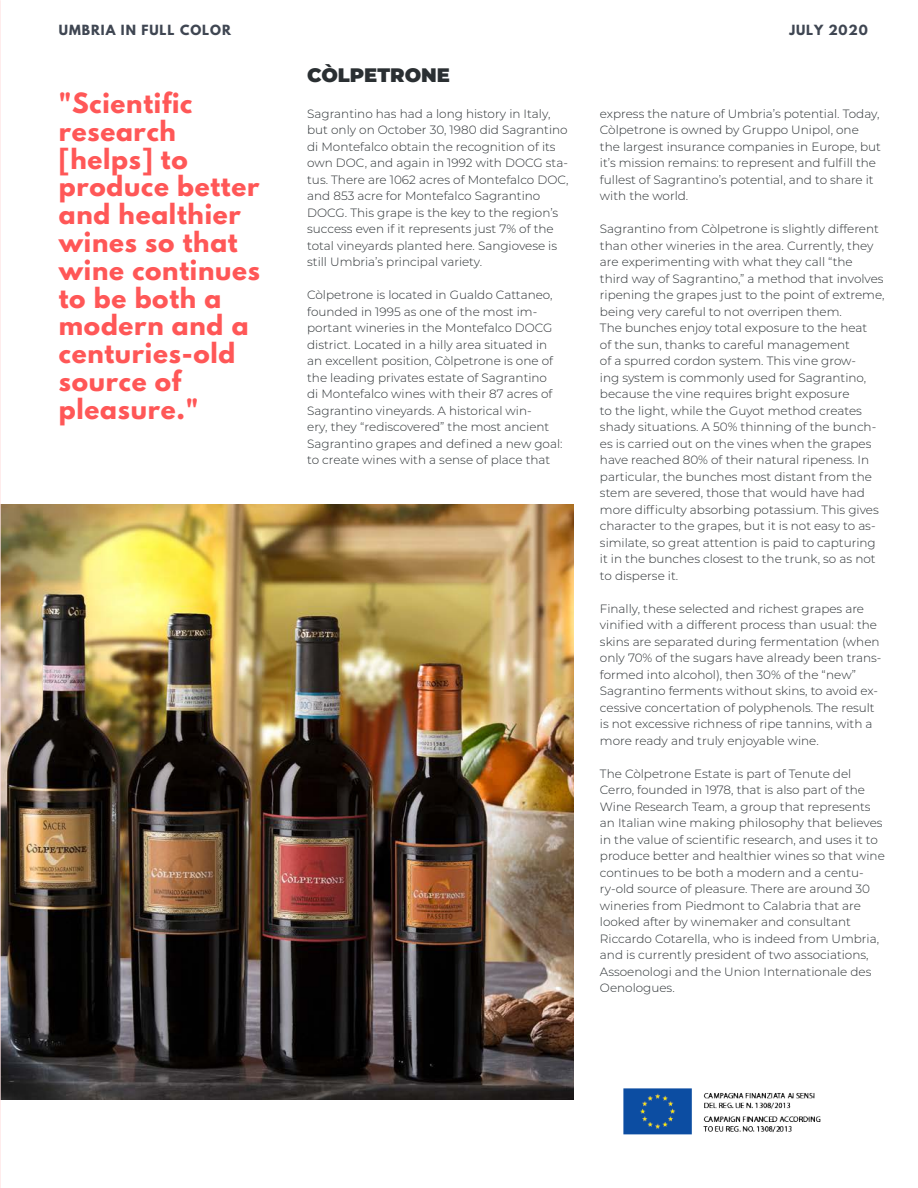
<style>
.page{position:relative;width:918px;height:1188px;background:#fff}
.page>*{position:absolute;margin:0;border:0;box-sizing:border-box;transform-origin:0 0}
.t1{font:700 24.75px/27.8px "League Spartan";letter-spacing:.03em;color:#ff5757}
.Cover_Header_01{font:900 19.5px "Montserrat";color:#2a2f32}
.t2{font:700 12.45px "League Spartan";letter-spacing:.08em;color:#3f4652}
.Cover_Header_01-2{font:300 12px/16.5px "Montserrat";color:#2a2f32}
</style>
<div class="page">
<img style="left:0;top:504px;width:574px;height:595px">
<img style="left:624px;top:1088px;width:197px;height:46px">
<p class="t2" style="left:59px;top:20px;width:174px">UMBRIA IN FULL COLOR</p>
<p class="t2" style="left:789px;top:20px;width:80px">JULY 2020</p>
<h1 class="t1" style="left:59px;top:89px;width:203px">"Scientific research [helps] to produce better and healthier wines so that wine continues to be both a modern and a centuries-old source of pleasure."</h1>
<p class="Cover_Header_01" style="left:307px;top:60px;width:144px">CÒLPETRONE</p>
<p class="Cover_Header_01-2" style="left:307px;top:105px;width:263px">Sagrantino has had a long history in Italy, but only on October 30, 1980 did Sagrantino di Montefalco obtain the recognition of its own DOC, and again in 1992 with DOCG sta&shy;tus. There are 1062 acres of Montefalco DOC, and 853 acre for Montefalco Sagrantino DOCG. This grape is the key to the region’s success even if it represents just 7% of the total vineyards planted here. Sangiovese is still Umbria’s principal variety.</p>
<p class="Cover_Header_01-2" style="left:307px;top:287px;width:257px">Còlpetrone is located in Gualdo Cattaneo, founded in 1995 as one of the most im&shy;portant wineries in the Montefalco DOCG district. Located in a hilly area situated in an excellent position, Còlpetrone is one of the leading privates estate of Sagrantino<br>di Montefalco wines with their 87 acres of Sagrantino vineyards. A historical win-<br>ery, they “rediscovered” the most ancient Sagrantino grapes and defined a new goal: to create wines with a sense of place that</p>
<p class="Cover_Header_01-2" style="left:600px;top:105px;width:283px">express the nature of Umbria’s potential. Today, Còlpetrone is owned by Gruppo Unipol, one the largest insurance companies in Europe, but it’s mission remains: to represent and fulfill the fullest of Sagrantino’s potential, and to share it with the world.</p>
<p class="Cover_Header_01-2" style="left:600px;top:221px;width:286px">Sagrantino from Còlpetrone is slightly different than other wineries in the area. Currently, they are experimenting with what they call “the<br>third way of Sagrantino,” a method that involves ripening the grapes just to the point of extreme, being very careful to not overripen them.</p>
<p class="Cover_Header_01-2" style="left:600px;top:320px;width:280px">The bunches enjoy total exposure to the heat of the sun, thanks to careful management<br>of a spurred cordon system. This vine grow-<br>ing system is commonly used for Sagrantino, because the vine requires bright exposure<br>to the light, while the Guyot method creates shady situations. A 50% thinning of the bunch&shy;es is carried out on the vines when the grapes have reached 80% of their natural ripeness. In particular, the bunches most distant from the stem are severed, those that would have had more difficulty absorbing potassium. This gives character to the grapes, but it is not easy to as&shy;similate, so great attention is paid to capturing it in the bunches closest to the trunk, so as not to disperse it.</p>
<p class="Cover_Header_01-2" style="left:600px;top:600px;width:283px">Finally, these selected and richest grapes are vinified with a different process than usual: the skins are separated during fermentation (when only 70% of the sugars have already been trans&shy;formed into alcohol), then 30% of the “new” Sagrantino ferments without skins, to avoid ex&shy;cessive concertation of polyphenols. The result is not excessive richness of ripe tannins, with a more ready and truly enjoyable wine.</p>
<p class="Cover_Header_01-2" style="left:600px;top:765px;width:286px">The Còlpetrone Estate is part of Tenute del Cerro, founded in 1978, that is also part of the Wine Research Team, a group that represents an Italian wine making philosophy that believes in the value of scientific research, and uses it to produce better and healthier wines so that wine continues to be both a modern and a centu&shy;ry-old source of pleasure. There are around 30 wineries from Piedmont to Calabria that are looked after by winemaker and consultant Riccardo Cotarella, who is indeed from Umbria, and is currently president of two associations, Assoenologi and the Union Internationale des Oenologues.</p>
</div>
